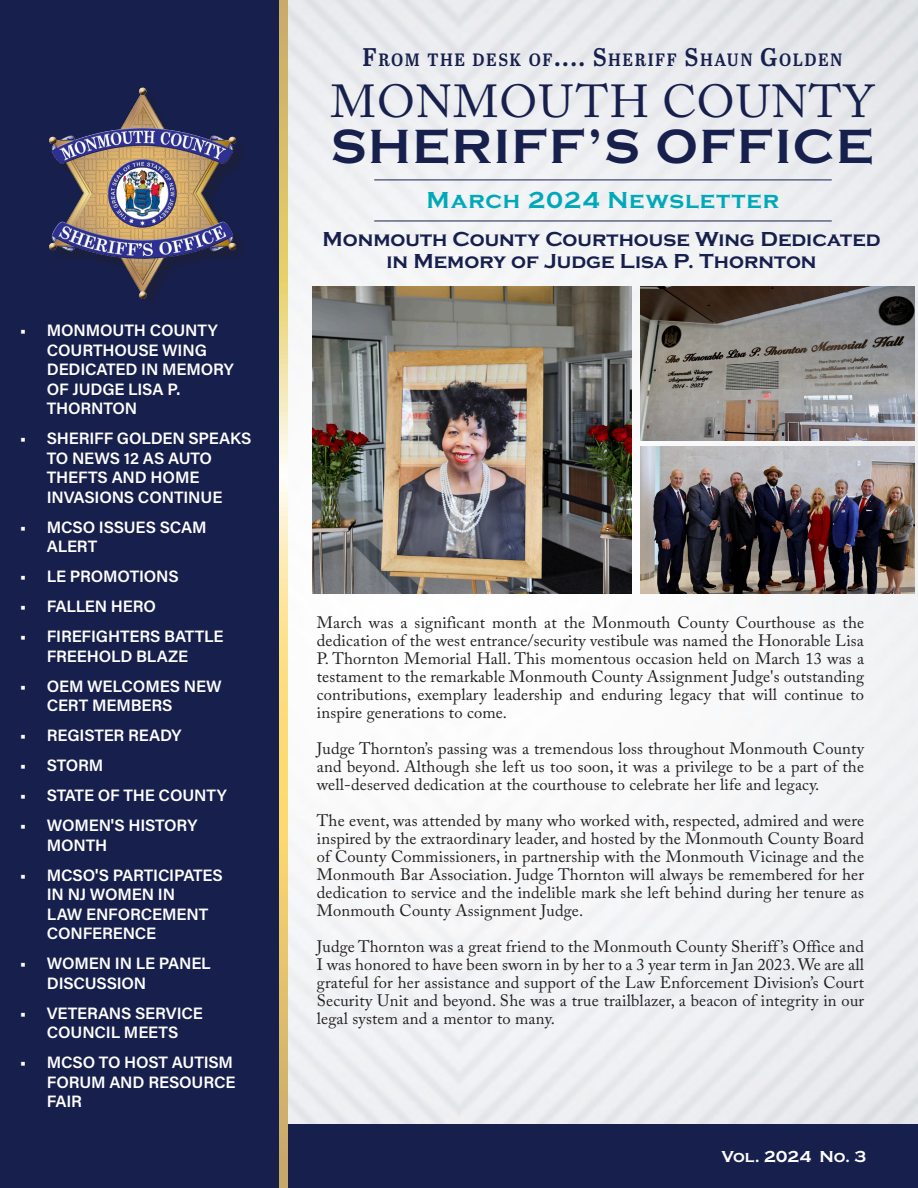
<style>
.page{position:relative;width:918px;height:1188px;background:#fff}
.page>*{position:absolute;margin:0;border:0;box-sizing:border-box;transform-origin:0 0}
.t1{font:700 49.8px "Copperplate";letter-spacing:.03em;color:#171f4d}
.t2{font:45.9px "Adobe Caslon Pro";letter-spacing:.025em;color:#171f4d}
.t3{font:700 24px "Copperplate";letter-spacing:.04em;color:#00a9b9}
.body{font:700 21px/22.5px "Copperplate";color:#171f4d;text-align:center}
.t4{font:17.85px "Abril Titling Nar Sb";letter-spacing:.085em;color:#171f4d}
.t5{font:16.5px/18px "Adobe Caslon Pro";letter-spacing:.01em;color:#231f20;text-align:justify}
.t6{font:16.5px/19.5px "Acumin Variable Concept";letter-spacing:-.01em;color:#fff}
.t7{font:700 16.5px "Copperplate";color:#fff}
.s1{font-size:25.5px}
</style>
<div class="page">
<img style="left:288px;top:0;width:630px;height:1125px">
<div style="left:0;top:0;width:288px;height:1164px;background:#171f4d"></div>
<div style="left:0;top:1125px;width:918px;height:63px;background:#171f4d"></div>
<svg style="left:279px;top:0;width:9px;height:1188px;background:#e9d083"></svg>
<img style="left:49px;top:87px;width:189px;height:216px">
<hr style="left:374px;top:180px;width:458px;height:1px;background:#171f4d">
<hr style="left:374px;top:221px;width:458px;height:1px;background:#171f4d">
<img style="left:312px;top:286px;width:320px;height:308px">
<img style="left:641px;top:286px;width:273px;height:154px">
<img style="left:641px;top:446px;width:273px;height:148px">
<p class="t6" style="left:47px;top:320px;width:189px;text-indent:-27px">• MONMOUTH COUNTY<br>COURTHOUSE WING<br>DEDICATED IN MEMORY<br>OF JUDGE LISA P.<br>THORNTON</p>
<p class="t6" style="left:47px;top:428px;width:206px;text-indent:-27px">• SHERIFF GOLDEN SPEAKS<br>TO NEWS 12 AS AUTO<br>THEFTS AND HOME<br>INVASIONS CONTINUE</p>
<p class="t6" style="left:47px;top:516px;width:161px;text-indent:-27px">• MCSO ISSUES SCAM<br>ALERT</p>
<p class="t6" style="left:20px;top:566px;width:160px">• LE PROMOTIONS</p>
<p class="t6" style="left:20px;top:596px;width:138px">• FALLEN HERO</p>
<p class="t6" style="left:20px;top:626px;width:205px;text-align:center">• FIREFIGHTERS BATTLE<br>FREEHOLD BLAZE</p>
<p class="t6" style="left:47px;top:675px;width:177px;text-indent:-27px">• OEM WELCOMES NEW<br>CERT MEMBERS</p>
<p class="t6" style="left:20px;top:725px;width:163px">• REGISTER READY</p>
<p class="t6" style="left:20px;top:755px;width:85px">• STORM</p>
<p class="t6" style="left:20px;top:785px;width:209px">• STATE OF THE COUNTY</p>
<p class="t6" style="left:47px;top:815px;width:152px;text-indent:-27px">• WOMEN'S HISTORY<br>MONTH</p>
<p class="t6" style="left:47px;top:864px;width:178px;text-indent:-27px">• MCSO'S PARTICIPATES<br>IN NJ WOMEN IN<br>LAW ENFORCEMENT<br>CONFERENCE</p>
<p class="t6" style="left:47px;top:953px;width:165px;text-indent:-27px">• WOMEN IN LE PANEL<br>DISCUSSION</p>
<p class="t6" style="left:20px;top:1002px;width:185px;text-align:center">• VETERANS SERVICE<br>COUNCIL MEETS</p>
<p class="t6" style="left:47px;top:1052px;width:190px;text-indent:-27px">• MCSO TO HOST AUTISM<br>FORUM AND RESOURCE<br>FAIR</p>
<p class="t4" style="left:362px;top:47px;width:481px"><span class="s1">F</span>ROM THE DESK OF<span class="s1">.... S</span>HERIFF <span class="s1">S</span>HAUN <span class="s1">G</span>OLDEN</p>
<p class="t2" style="left:331px;top:75px;width:545px">MONMOUTH COUNTY</p>
<p class="t1" style="left:331px;top:119px;width:544px">SHERIFF’S OFFICE</p>
<p class="t3" style="left:427px;top:187px;width:354px">March 2024 Newsletter</p>
<p class="body" style="left:323px;top:228px;width:560px">Monmouth County Courthouse Wing Dedicated in Memory of Judge Lisa P. Thornton</p>
<p class="t5" style="left:317px;top:613px;width:549px">March was a significant month at the Monmouth County Courthouse as the dedication of the west entrance/security vestibule was named the Honorable Lisa P. Thornton Memorial Hall. This momentous occasion held on March 13 was a testament to the remarkable Monmouth County Assignment Judge's outstanding contributions, exemplary leadership and enduring legacy that will continue to inspire generations to come.</p>
<p class="t5" style="left:317px;top:739px;width:549px">Judge Thornton’s passing was a tremendous loss throughout Monmouth County and beyond. Although she left us too soon, it was a privilege to be a part of the well-deserved dedication at the courthouse to celebrate her life and legacy.</p>
<p class="t5" style="left:317px;top:811px;width:549px">The event, was attended by many who worked with, respected, admired and were inspired by the extraordinary leader, and hosted by the Monmouth County Board of County Commissioners, in partnership with the Monmouth Vicinage and the Monmouth Bar Association. Judge Thornton will always be remembered for her dedication to service and the indelible mark she left behind during her tenure as Monmouth County Assignment Judge.</p>
<p class="t5" style="left:317px;top:937px;width:549px">Judge Thornton was a great friend to the Monmouth County Sheriff ’s Office and I was honored to have been sworn in by her to a 3 year term in Jan 2023. We are all grateful for her assistance and support of the Law Enforcement Division’s Court Security Unit and beyond. She was a true trailblazer, a beacon of integrity in our legal system and a mentor to many.</p>
<p class="t7" style="left:721px;top:1147px;width:146px">Vol. 2024 No. 3</p>
</div>
